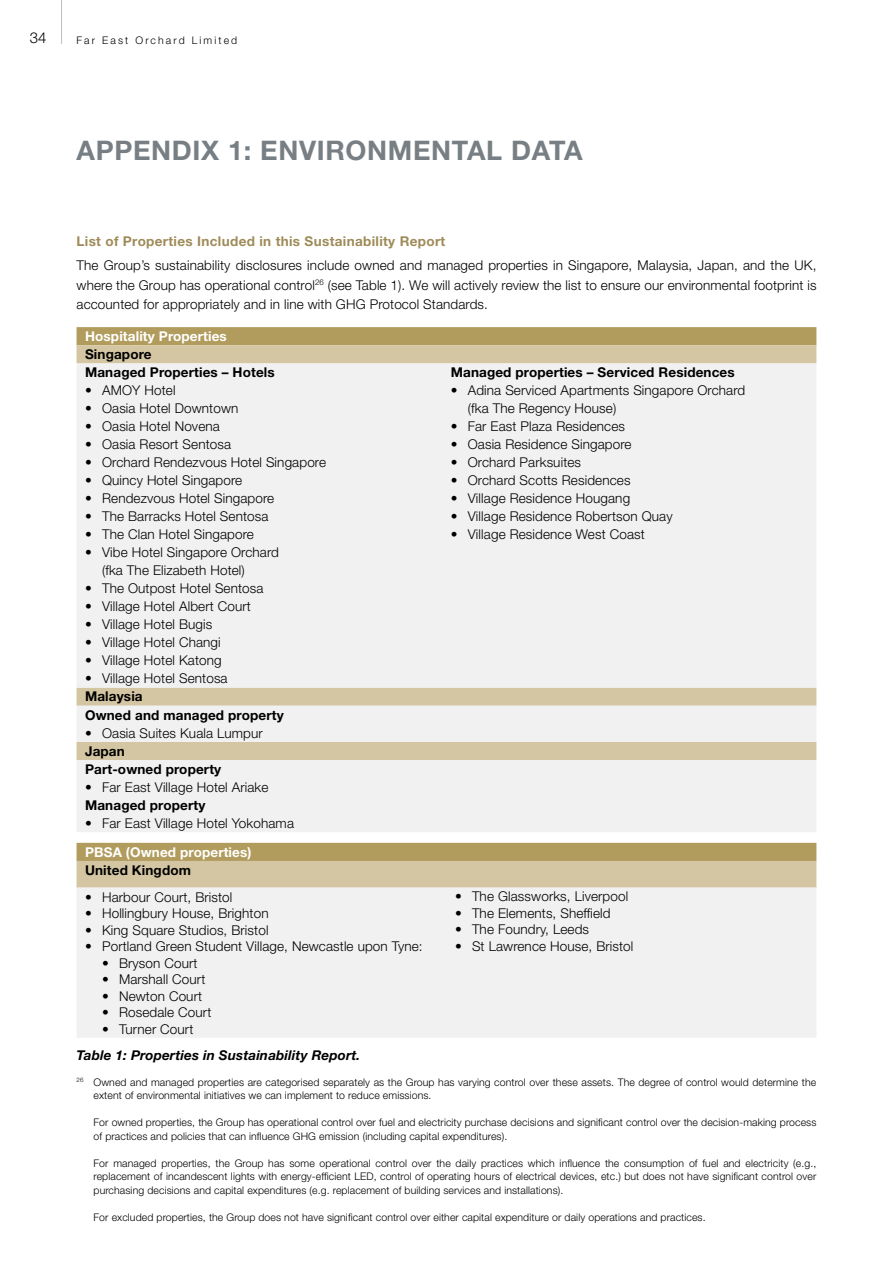
<style>
.page{position:relative;width:893px;height:1263px;background:#fff}
.page>*{position:absolute;margin:0;border:0;box-sizing:border-box;transform-origin:0 0}
.t1{font:700 27px "Helvetica Neue LT Std";letter-spacing:.025em;color:#787f84}
.t2{font:300 15px "Helvetica Neue LT Std";color:#000}
.t3{font:300 13.5px/19.5px "Helvetica Neue LT Std";letter-spacing:.01em;color:#000}
.t4{font:700 13.5px/18.1px "Helvetica Neue LT Std";letter-spacing:.01em;color:#000}
.t5{font:700 13.5px "Helvetica Neue LT Std";letter-spacing:.025em;color:#9e8b58}
.t6{font:700 13.5px "Helvetica Neue LT Std";letter-spacing:.01em;color:#fff}
.t7{font:italic 700 13.5px "Helvetica Neue LT Std";letter-spacing:.01em;color:#000}
.t8{font:300 10.5px/13.5px "Helvetica Neue LT Std";letter-spacing:.01em;color:#000}
.t9{font:300 10.5px "Helvetica Neue LT Std";letter-spacing:.2em;color:#000}
</style>
<div class="page">
<div style="left:77px;top:327px;width:739px;height:18px;background:#b19c5d"></div>
<div style="left:77px;top:345px;width:739px;height:18px;background:#d4c6a2"></div>
<svg style="left:77px;top:363px;width:739px;height:469px;fill:#f1f1f2"></svg>
<svg style="left:77px;top:843px;width:739px;height:45px;background:#c6b587"></svg>
<div style="left:77px;top:888px;width:739px;height:150px;background:#f1f1f2"></div>
<hr style="left:61px;top:0;width:1px;height:44px;background:#bcbec0">
<p class="t2" style="left:30px;top:29px;width:18px">34</p>
<p class="t9" style="left:77px;top:34px;width:162px">Far East Orchard Limited</p>
<h1 class="t1" style="left:77px;top:133px;width:508px">APPENDIX 1: ENVIRONMENTAL DATA</h1>
<p class="t5" style="left:77px;top:233px;width:370px">List of Properties Included in this Sustainability Report</p>
<p class="t3" style="left:77px;top:255px;width:741px;text-align:justify">The Group’s sustainability disclosures include owned and managed properties in Singapore, Malaysia, Japan, and the UK, where the Group has operational control<sup>26</sup> (see Table 1). We will actively review the list to ensure our environmental footprint is accounted for appropriately and in line with GHG Protocol Standards.</p>
<p class="t6" style="left:85px;top:328px;width:143px">Hospitality Properties</p>
<p class="t4" style="left:85px;top:345px;width:191px">Singapore<br>Managed Properties – Hotels</p>
<p class="t3" style="left:85px;top:380px;width:92px">• AMOY Hotel</p>
<p class="t3" style="left:85px;top:398px;width:155px">• Oasia Hotel Downtown</p>
<p class="t3" style="left:85px;top:416px;width:136px">• Oasia Hotel Novena</p>
<p class="t3" style="left:85px;top:434px;width:148px">• Oasia Resort Sentosa</p>
<p class="t3" style="left:85px;top:452px;width:243px">• Orchard Rendezvous Hotel Singapore</p>
<p class="t3" style="left:85px;top:470px;width:159px">• Quincy Hotel Singapore</p>
<p class="t3" style="left:85px;top:488px;width:191px">• Rendezvous Hotel Singapore</p>
<p class="t3" style="left:85px;top:506px;width:185px">• The Barracks Hotel Sentosa</p>
<p class="t3" style="left:85px;top:524px;width:170px">• The Clan Hotel Singapore</p>
<p class="t3" style="left:102px;top:543px;width:178px;line-height:18px;text-indent:-17px">• Vibe Hotel Singapore Orchard (fka The Elizabeth Hotel)</p>
<p class="t3" style="left:85px;top:578px;width:180px">• The Outpost Hotel Sentosa</p>
<p class="t3" style="left:85px;top:596px;width:167px">• Village Hotel Albert Court</p>
<p class="t3" style="left:85px;top:614px;width:129px">• Village Hotel Bugis</p>
<p class="t3" style="left:85px;top:632px;width:137px">• Village Hotel Changi</p>
<p class="t3" style="left:85px;top:650px;width:138px">• Village Hotel Katong</p>
<p class="t3" style="left:85px;top:668px;width:144px">• Village Hotel Sentosa</p>
<p class="t4" style="left:85px;top:687px;width:200px">Malaysia<br>Owned and managed property</p>
<p class="t3" style="left:85px;top:723px;width:179px">• Oasia Suites Kuala Lumpur</p>
<p class="t4" style="left:85px;top:741px;width:138px">Japan<br>Part-owned property</p>
<p class="t3" style="left:85px;top:777px;width:185px">• Far East Village Hotel Ariake</p>
<p class="t4" style="left:85px;top:796px;width:122px">Managed property</p>
<p class="t3" style="left:85px;top:813px;width:210px">• Far East Village Hotel Yokohama</p>
<p class="t6" style="left:85px;top:843px;width:168px">PBSA (Owned properties)</p>
<p class="t4" style="left:85px;top:861px;width:107px">United Kingdom</p>
<p class="t3" style="left:85px;top:887px;width:149px">• Harbour Court, Bristol</p>
<p class="t3" style="left:85px;top:903px;width:185px">• Hollingbury House, Brighton</p>
<p class="t3" style="left:85px;top:920px;width:185px">• King Square Studios, Bristol</p>
<p class="t3" style="left:85px;top:936px;width:339px">• Portland Green Student Village, Newcastle upon Tyne:</p>
<p class="t3" style="left:102px;top:953px;width:97px">• Bryson Court</p>
<p class="t3" style="left:102px;top:969px;width:105px">• Marshall Court</p>
<p class="t3" style="left:102px;top:986px;width:102px">• Newton Court</p>
<p class="t3" style="left:102px;top:1002px;width:111px">• Rosedale Court</p>
<p class="t3" style="left:102px;top:1019px;width:93px">• Turner Court</p>
<p class="t7" style="left:77px;top:1046px;width:285px">Table 1: Properties in Sustainability Report.</p>
<p class="t4" style="left:451px;top:363px;width:285px">Managed properties – Serviced Residences</p>
<p class="t3" style="left:468px;top:381px;width:279px;line-height:18px;text-indent:-17px">• Adina Serviced Apartments Singapore Orchard (fka The Regency House)</p>
<p class="t3" style="left:451px;top:416px;width:176px">• Far East Plaza Residences</p>
<p class="t3" style="left:451px;top:434px;width:182px">• Oasia Residence Singapore</p>
<p class="t3" style="left:451px;top:452px;width:132px">• Orchard Parksuites</p>
<p class="t3" style="left:451px;top:470px;width:181px">• Orchard Scotts Residences</p>
<p class="t3" style="left:451px;top:488px;width:181px">• Village Residence Hougang</p>
<p class="t3" style="left:451px;top:506px;width:223px">• Village Residence Robertson Quay</p>
<p class="t3" style="left:451px;top:524px;width:196px">• Village Residence West Coast</p>
<p class="t3" style="left:455px;top:887px;width:175px">• The Glassworks, Liverpool</p>
<p class="t3" style="left:455px;top:903px;width:157px">• The Elements, Sheffield</p>
<p class="t3" style="left:455px;top:920px;width:136px">• The Foundry, Leeds</p>
<p class="t3" style="left:455px;top:936px;width:180px">• St Lawrence House, Bristol</p>
<p class="t8" style="left:94px;top:1075px;width:724px;text-indent:-17px"><sup>26</sup> Owned and managed properties are categorised separately as the Group has varying control over these assets. The degree of control would determine the extent of environmental initiatives we can implement to reduce emissions.</p>
<p class="t8" style="left:94px;top:1115px;width:724px">For owned properties, the Group has operational control over fuel and electricity purchase decisions and significant control over the decision-making process of practices and policies that can influence GHG emission (including capital expenditures).</p>
<p class="t8" style="left:94px;top:1156px;width:724px;text-align:justify">For managed properties, the Group has some operational control over the daily practices which influence the consumption of fuel and electricity (e.g., replacement of incandescent lights with energy-efficient LED, control of operating hours of electrical devices, etc.) but does not have significant control over purchasing decisions and capital expenditures (e.g. replacement of building services and installations).</p>
<p class="t8" style="left:94px;top:1210px;width:614px">For excluded properties, the Group does not have significant control over either capital expenditure or daily operations and practices.</p>
</div>
